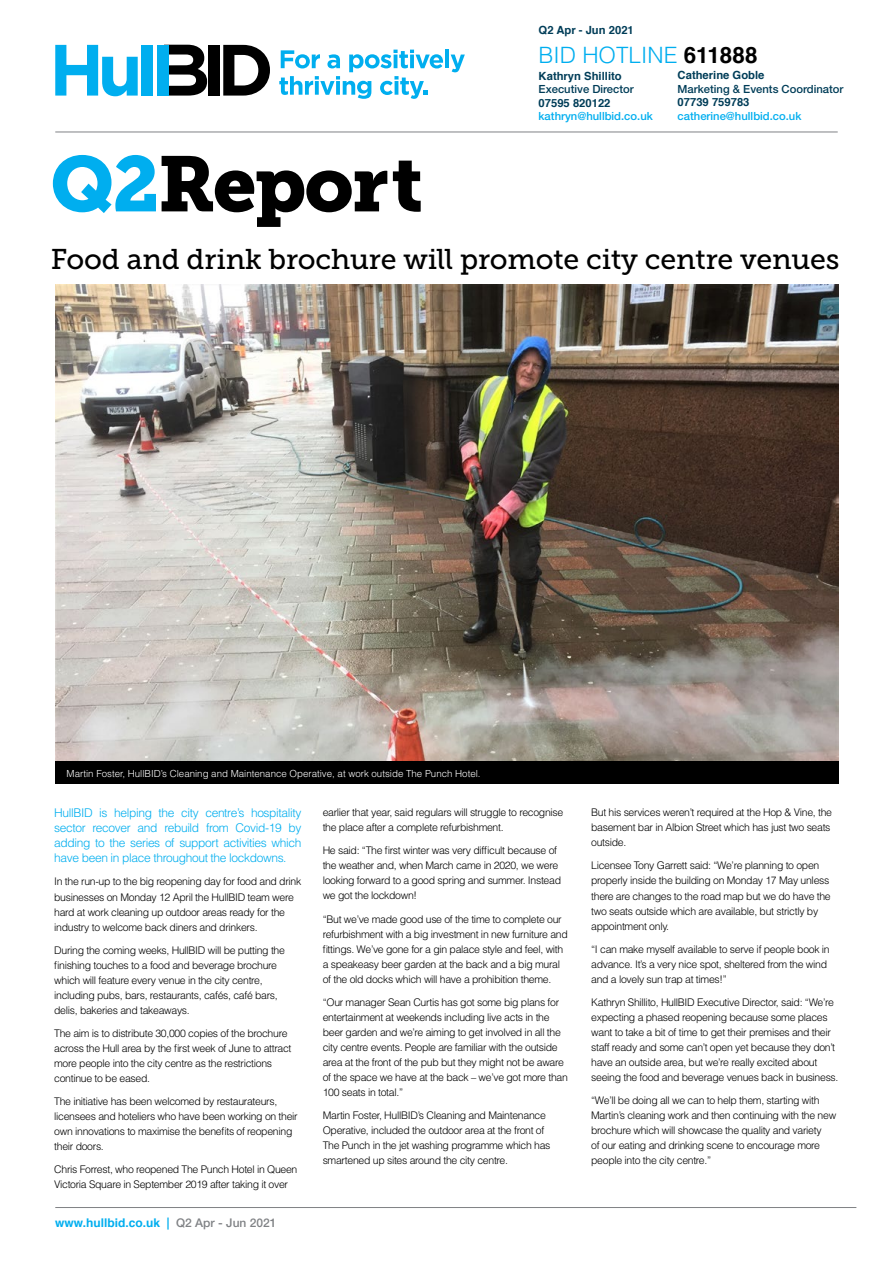
<style>
.page{position:relative;width:893px;height:1263px;background:#fff}
.page>*{position:absolute;margin:0;border:0;box-sizing:border-box;transform-origin:0 0}
.t1{font:77.7px "Museo Slab 900";letter-spacing:-.025em;color:#000}
.t2{font:28.5px "Museo Slab 500";letter-spacing:-.005em;color:#000}
.t3{font:300 22.5px "Helvetica";color:#00aeef}
.t4{font:300 12px/15px "Helvetica";letter-spacing:-.03em;color:#00aeef;text-align:justify}
.t5{font:700 12px "Helvetica";color:#00aeef}
.t6{font:700 11.25px "Helvetica";color:#003d58}
.t7{font:500 11.25px "Helvetica Neue";color:#003d58}
.t8{font:500 11.25px "Helvetica Neue";color:#00aeef}
.t9{font:300 10.5px/15px "Helvetica";letter-spacing:-.03em;color:#000}
.t10{font:300 9.75px "Helvetica";color:#fff}
.s1{font-weight:700;color:#000}
.s2{color:#00aeef}
.s3{font-family:"Helvetica Neue";font-weight:500}
.s4{font-family:"Helvetica Neue";font-weight:500;color:#808285}
</style>
<div class="page">
<hr style="left:55px;top:1207px;width:801px;height:1px;background:#808285">
<svg style="left:169px;top:45px;width:38px;height:51px"></svg>
<div style="left:209px;top:45px;width:11px;height:51px;background:#000"></div>
<svg style="left:223px;top:45px;width:47px;height:51px"></svg>
<svg style="left:55px;top:45px;width:83px;height:51px"></svg>
<div style="left:142px;top:45px;width:11px;height:51px;background:#00aeef"></div>
<div style="left:158px;top:45px;width:11px;height:51px;background:#00aeef"></div>
<hr style="left:445px;top:50px;width:4px;height:18px;background:#00aeef">
<svg style="left:451px;top:55px;width:14px;height:17px"></svg>
<svg style="left:279px;top:50px;width:164px;height:49px"></svg>
<hr style="left:55px;top:132px;width:783px;height:1px;background:#808285">
<img style="left:55px;top:285px;width:783px;height:476px">
<div style="left:55px;top:761px;width:783px;height:23px;background:#000"></div>
<p class="t6" style="left:539px;top:22px;width:97px">Q2 Apr - Jun 2021</p>
<h3 class="t3" style="left:539px;top:41px;width:220px">BID HOTLINE <span class="s1">611888</span></h3>
<p class="t6" style="left:539px;top:68px;width:85px">Kathryn Shillito</p>
<p class="t7" style="left:539px;top:83px;width:97px">Executive Director</p>
<p class="t6" style="left:539px;top:95px;width:73px">07595 820122</p>
<p class="t8" style="left:539px;top:110px;width:116px">kathryn@hullbid.co.uk</p>
<p class="t6" style="left:678px;top:68px;width:88px">Catherine Goble</p>
<p class="t7" style="left:678px;top:82px;width:167px">Marketing &amp; Events Coordinator</p>
<p class="t6" style="left:678px;top:95px;width:73px">07739 759783</p>
<p class="t8" style="left:678px;top:109px;width:125px">catherine@hullbid.co.uk</p>
<h1 class="t1" style="left:50px;top:139px;width:374px"><span class="s2">Q2</span>Report</h1>
<h2 class="t2" style="left:51px;top:244px;width:790px">Food and drink brochure will promote city centre venues</h2>
<p class="t10" style="left:67px;top:767px;width:416px">Martin Foster, HullBID’s Cleaning and Maintenance Operative, at work outside The Punch Hotel.</p>
<p class="t4" style="left:54px;top:805px;width:249px">HullBID is helping the city centre’s hospitality sector recover and rebuild from Covid-19 by adding to the series of support activities which have been in place throughout the lockdowns.</p>
<p class="t9" style="left:54px;top:874px;width:249px">In the run-up to the big reopening day for food and drink businesses on Monday 12 April the HullBID team were hard at work cleaning up outdoor areas ready for the industry to welcome back diners and drinkers.</p>
<p class="t9" style="left:54px;top:942px;width:232px">During the coming weeks, HullBID will be putting the finishing touches to a food and beverage brochure which will feature every venue in the city centre, including pubs, bars, restaurants, cafés, café bars, delis, bakeries and takeaways.</p>
<p class="t9" style="left:54px;top:1025px;width:239px">The aim is to distribute 30,000 copies of the brochure across the Hull area by the first week of June to attract more people into the city centre as the restrictions continue to be eased.</p>
<p class="t9" style="left:54px;top:1094px;width:245px">The initiative has been welcomed by restaurateurs, licensees and hoteliers who have been working on their own innovations to maximise the benefits of reopening their doors.</p>
<p class="t9" style="left:54px;top:1162px;width:245px">Chris Forrest, who reopened The Punch Hotel in Queen<br>Victoria Square in September 2019 after taking it over</p>
<p class="t5" style="left:55px;top:1214px;width:223px">www.hullbid.co.uk <span class="s3">|</span> <span class="s4">Q2 Apr - Jun 2021</span></p>
<p class="t9" style="left:323px;top:805px;width:242px">earlier that year, said regulars will struggle to recognise the place after a complete refurbishment.</p>
<p class="t9" style="left:323px;top:843px;width:240px">He said: “The first winter was very difficult because of the weather and, when March came in 2020, we were looking forward to a good spring and summer. Instead we got the lockdown!</p>
<p class="t9" style="left:323px;top:911px;width:247px">“But we’ve made good use of the time to complete our refurbishment with a big investment in new furniture and fittings. We’ve gone for a gin palace style and feel, with a speakeasy beer garden at the back and a big mural of the old docks which will have a prohibition theme.</p>
<p class="t9" style="left:323px;top:994px;width:247px">“Our manager Sean Curtis has got some big plans for entertainment at weekends including live acts in the beer garden and we’re aiming to get involved in all the city centre events. People are familiar with the outside area at the front of the pub but they might not be aware of the space we have at the back – we’ve got more than 100 seats in total.”</p>
<p class="t9" style="left:323px;top:1108px;width:229px">Martin Foster, HullBID’s Cleaning and Maintenance Operative, included the outdoor area at the front of The Punch in the jet washing programme which has smartened up sites around the city centre.</p>
<p class="t9" style="left:591px;top:805px;width:242px">But his services weren’t required at the Hop &amp; Vine, the basement bar in Albion Street which has just two seats outside.</p>
<p class="t9" style="left:591px;top:858px;width:241px">Licensee Tony Garrett said: “We’re planning to open properly inside the building on Monday 17 May unless there are changes to the road map but we do have the two seats outside which are available, but strictly by appointment only.</p>
<p class="t9" style="left:591px;top:941px;width:240px">“I can make myself available to serve if people book in advance. It’s a very nice spot, sheltered from the wind and a lovely sun trap at times!”</p>
<p class="t9" style="left:591px;top:994px;width:249px">Kathryn Shillito, HullBID Executive Director, said: “We’re expecting a phased reopening because some places want to take a bit of time to get their premises and their staff ready and some can’t open yet because they don’t have an outside area, but we’re really excited about seeing the food and beverage venues back in business.</p>
<p class="t9" style="left:591px;top:1093px;width:247px">“We’ll be doing all we can to help them, starting with Martin’s cleaning work and then continuing with the new brochure which will showcase the quality and variety<br>of our eating and drinking scene to encourage more people into the city centre.”</p>
</div>
